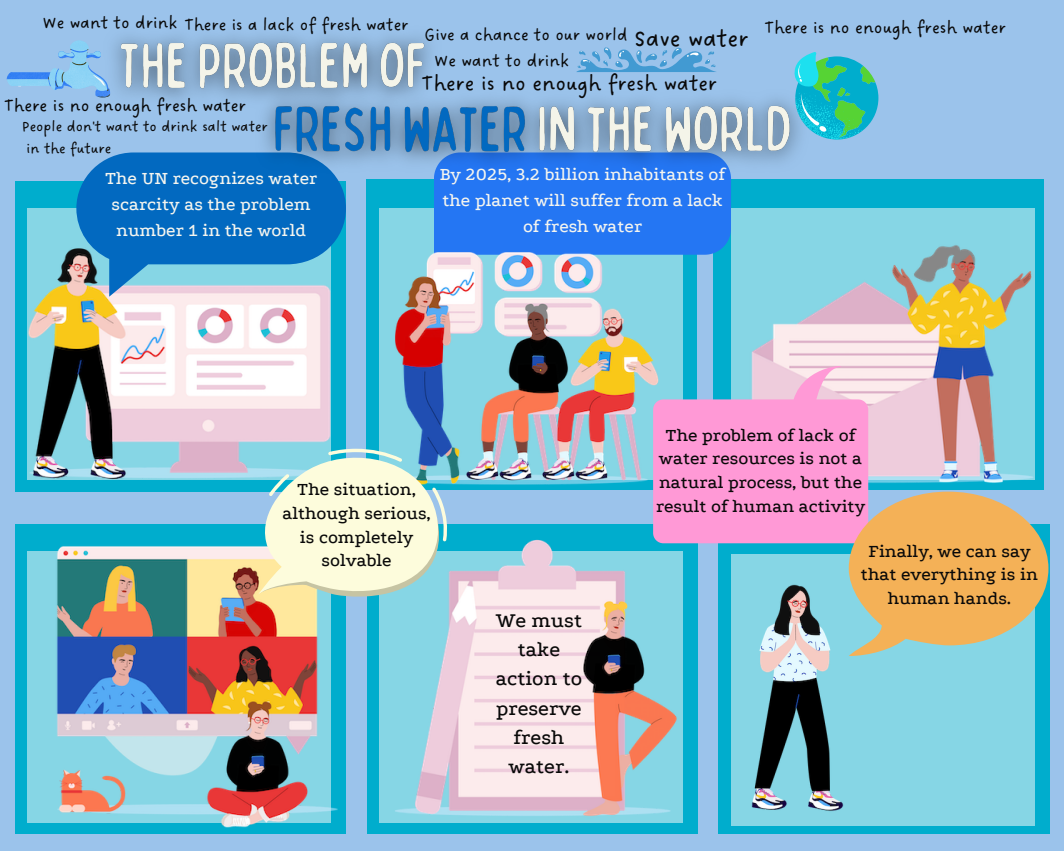
<style>
.page{position:relative;width:1064px;height:851px;background:#fff}
.page>*{position:absolute;margin:0;border:0;box-sizing:border-box;transform-origin:0 0}
.t1{font:25.65px "DO Sans Regular";color:#090909}
.t2{font:22.65px "DO Sans Regular";color:#090909}
.t3{font:500 21.6px/29.2px "Podkova";color:#090909;text-align:center}
.t4{font:500 18.75px/23.7px "Podkova";color:#090909;text-align:center}
.t5{font:500 18.75px/26px "Podkova";color:#f5f5ef;text-align:center}
.t6{font:18.6px "DO Sans Regular";color:#090909}
.t7{font:18.15px "DO Sans Regular";color:#090909}
.t8{font:18px "DO Sans Regular";color:#090909}
.t9{font:15.45px/21.5px "DO Sans Regular";color:#090909}
.s1{font-size:18.15px}
</style>
<div class="page">
<div style="left:0;top:0;width:1063px;height:850px;background:#9bc3eb"></div>
<svg style="left:818px;top:56px;width:60px;height:83px;background:#31bcac"></svg>
<svg style="left:7px;top:40px;width:85px;height:50px"></svg>
<div style="left:367px;top:524px;width:330px;height:309px;background:#00adcd"></div>
<div style="left:366px;top:179px;width:330px;height:310px;background:#00adcd"></div>
<svg style="left:712px;top:179px;width:331px;height:310px;background:#16b3d1"></svg>
<svg style="left:16px;top:182px;width:330px;height:309px;background:#1eb6d2"></svg>
<div style="left:16px;top:524px;width:330px;height:309px;background:#00adcd"></div>
<div style="left:718px;top:524px;width:330px;height:309px;background:#00adcd"></div>
<img style="left:15px;top:236px;width:316px;height:255px">
<svg style="left:76px;top:170px;width:270px;height:94px;background:#096fc0"></svg>
<div style="left:379px;top:209px;width:303px;height:271px;background:#86d6e5"></div>
<div style="left:434px;top:196px;width:296px;height:78px;background:#2476f3"></div>
<img style="left:395px;top:247px;width:275px;height:243px">
<img style="left:712px;top:213px;width:332px;height:278px">
<svg style="left:653px;top:363px;width:214px;height:180px;background:#eda3d7"></svg>
<div style="left:27px;top:551px;width:304px;height:271px;background:#86d6e5"></div>
<img style="left:42px;top:546px;width:304px;height:288px">
<svg style="left:258px;top:448px;width:189px;height:152px;background:#d9ebd7"></svg>
<img style="left:379px;top:524px;width:318px;height:299px">
<div style="left:730px;top:554px;width:304px;height:271px;background:#86d6e5"></div>
<img style="left:751px;top:584px;width:93px;height:227px">
<svg style="left:848px;top:491px;width:200px;height:165px"></svg>
<img style="left:92px;top:36px;width:726px;height:160px">
<p class="t8" style="left:42px;top:14px;width:367px"><span class="s1">We want to drink</span> There is a lack of fresh water</p>
<p class="t6" style="left:4px;top:94px;width:243px">There is no enough fresh water</p>
<p class="t9" style="left:26px;top:117px;width:243px;text-indent:-5px">People don't want to drink salt water in the future</p>
<p class="t8" style="left:424px;top:24px;width:204px">Give a chance to our world</p>
<p class="t7" style="left:434px;top:50px;width:137px">We want to drink</p>
<h1 class="t1" style="left:634px;top:24px;width:116px">Save water</h1>
<p class="t2" style="left:421px;top:70px;width:297px">There is no enough fresh water</p>
<p class="t5" style="left:105px;top:166px;width:214px">The UN recognizes water scarcity as the problem number 1 in the world</p>
<p class="t5" style="left:439px;top:161px;width:287px">By 2025, 3.2 billion inhabitants of the planet will suffer from a lack of fresh water</p>
<p class="t6" style="left:764px;top:17px;width:243px">There is no enough fresh water</p>
<p class="t4" style="left:282px;top:478px;width:150px">The situation, although serious, is completely solvable</p>
<p class="t3" style="left:495px;top:605px;width:88px">We must take action to preserve fresh water.</p>
<p class="t4" style="left:655px;top:423px;width:210px">The problem of lack of water resources is not a natural process, but the result of human activity</p>
<p class="t4" style="left:860px;top:539px;width:178px">Finally, we can say that everything is in human hands.</p>
</div>
